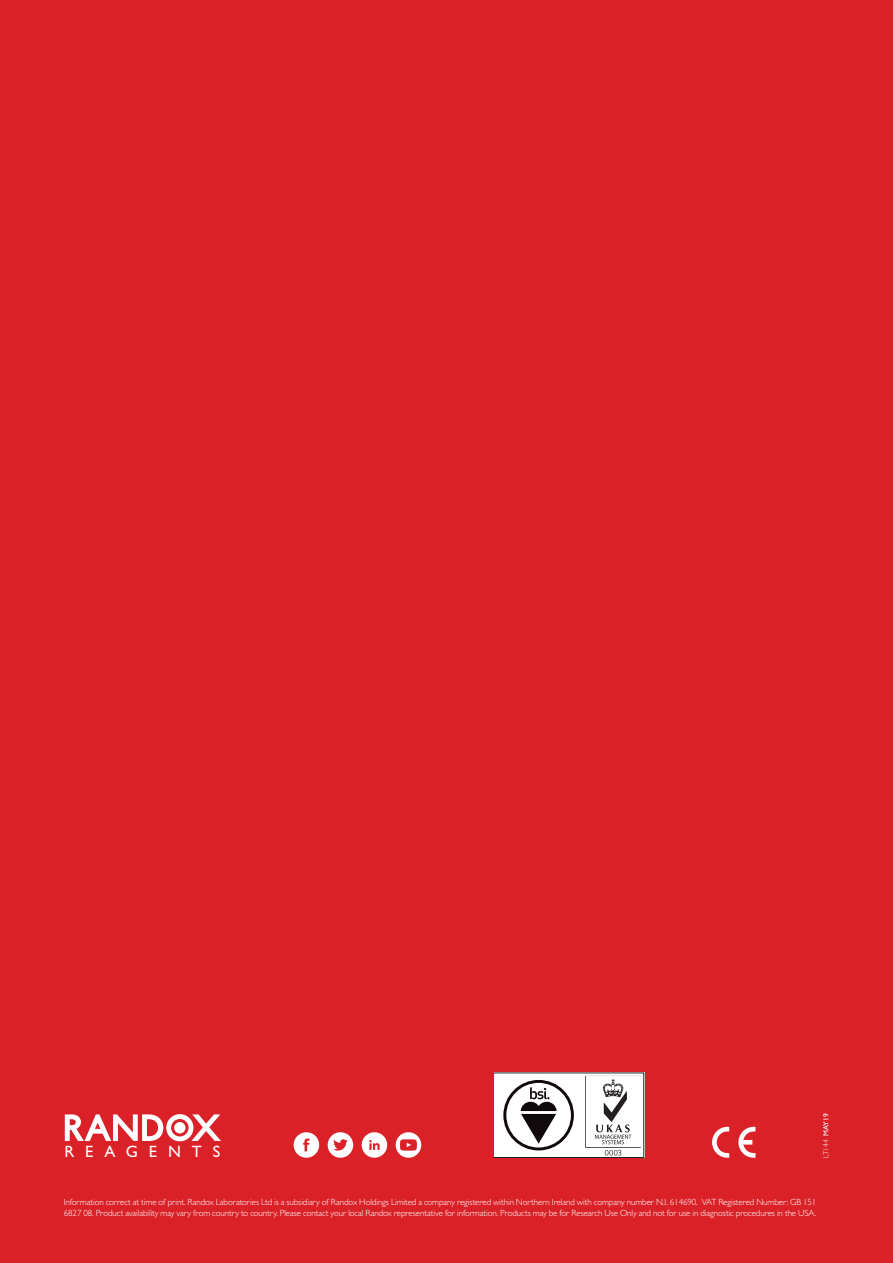
<style>
.page{position:relative;width:893px;height:1263px;background:#da2128}
.page>*{position:absolute;margin:0;border:0;box-sizing:border-box;transform-origin:0 0}
.t1{font:16.5px "Gill Sans";letter-spacing:.665em;color:#fff}
.t2{font:300 9px/10.8px "Gill Sans MT Pro";letter-spacing:-.01em;color:#fff}
.t3{font:300 7.5px "Gill Sans MT Pro";color:#fff}
.s1{font-weight:500}
</style>
<div class="page">
<svg style="left:738px;top:1127px;width:17px;height:31px"></svg>
<svg style="left:712px;top:1127px;width:17px;height:31px"></svg>
<svg style="left:65px;top:1114px;width:156px;height:27px"></svg>
<div style="left:493px;top:1073px;width:151px;height:85px;background:#fff"></div>
<svg style="left:503px;top:1080px;width:71px;height:70px"></svg>
<svg style="left:506px;top:1083px;width:65px;height:64px"></svg>
<div style="left:493px;top:1073px;width:151px;height:85px;border:1px solid #231f20"></div>
<svg style="left:585px;top:1076px;width:56px;height:72px"></svg>
<div style="left:586px;top:1076px;width:54px;height:71px;background:#fff"></div>
<svg style="left:595px;top:1079px;width:36px;height:65px"></svg>
<svg style="left:605px;top:1150px;width:16px;height:5px"></svg>
<div style="left:362px;top:1132px;width:25px;height:26px;background:#fff;border-radius:50%"></div>
<svg style="left:369px;top:1140px;width:11px;height:10px"></svg>
<div style="left:396px;top:1132px;width:25px;height:26px;background:#fff;border-radius:50%"></div>
<svg style="left:400px;top:1139px;width:17px;height:12px"></svg>
<div style="left:328px;top:1132px;width:25px;height:26px;background:#fff;border-radius:50%"></div>
<svg style="left:333px;top:1139px;width:15px;height:11px"></svg>
<div style="left:294px;top:1132px;width:25px;height:26px;background:#fff;border-radius:50%"></div>
<svg style="left:303px;top:1138px;width:7px;height:13px"></svg>
<h1 class="t1" style="left:64px;top:1141px;width:157px">REAGENTS</h1>
<p class="t3" style="left:822px;top:1158px;width:46px;rotate:-90deg">LT144 <span class="s1">MAY19</span></p>
<p class="t2" style="left:64px;top:1197px;width:754px">Information correct at time of print. Randox Laboratories Ltd is a subsidiary of Randox Holdings Limited a company registered within Northern Ireland with company number N.I. 614690. VAT Registered Number: GB 151<br>6827 08. Product availability may vary from country to country. Please contact your local Randox representative for information. Products may be for Research Use Only and not for use in diagnostic procedures in the USA.</p>
</div>
